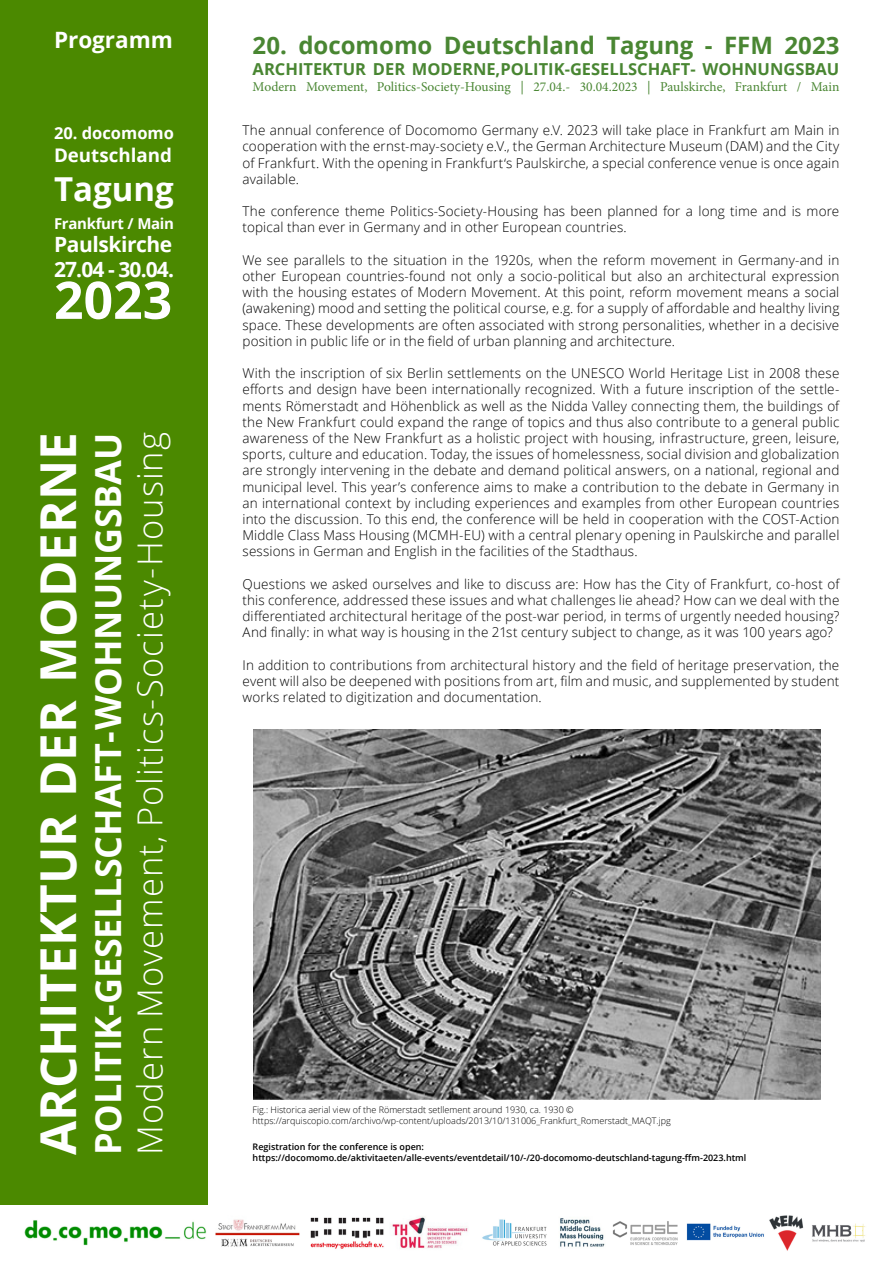
<style>
.page{position:relative;width:893px;height:1263px;background:#fff}
.page>*{position:absolute;margin:0;border:0;box-sizing:border-box;transform-origin:0 0}
.t1{font:700 51.75px "Open Sans";color:#fff}
.t2{font:700 49.5px "Open Sans";color:#fff}
.t3{font:700 36px "Open Sans";letter-spacing:-.005em;color:#fff}
.t4{font:300 34.5px "Open Sans";letter-spacing:.03em;color:#fff}
.t5{font:700 33px "Open Sans";color:#fff}
.t6{font:700 24px "Open Sans";color:#498632}
.t7{font:700 22.5px "Open Sans";color:#fff}
.t8{font:700 21px/25.2px "Open Sans";letter-spacing:-.02em;color:#fff}
.t9{font:700 18.75px "Open Sans";color:#fff}
.t10{font:700 16.5px "Open Sans";color:#498632}
.t11{font:700 16.5px "Open Sans";color:#fff}
.t12{font:700 15px "Open Sans";letter-spacing:-.02em;color:#fff}
.t13{font:300 13.5px/16.2px "Open Sans";letter-spacing:.01em;color:#000;text-align:justify}
.t14{font:13.5px "Minion Pro";color:#498632}
.t15{font:300 9px/10.8px "Open Sans";color:#000}
.t16{font:600 9px/10.8px "Open Sans";color:#000}
</style>
<div class="page">
<div style="left:0;top:0;width:208px;height:1204px;background:#4b8900"></div>
<img style="left:24px;top:1220px;width:182px;height:26px">
<img style="left:215px;top:1219px;width:85px;height:28px">
<img style="left:310px;top:1217px;width:74px;height:32px">
<img style="left:392px;top:1216px;width:76px;height:33px">
<img style="left:482px;top:1219px;width:65px;height:27px">
<img style="left:686px;top:1223px;width:78px;height:18px">
<img style="left:560px;top:1218px;width:45px;height:29px">
<img style="left:769px;top:1215px;width:35px;height:36px">
<img style="left:812px;top:1223px;width:54px;height:19px">
<img style="left:612px;top:1221px;width:66px;height:24px">
<img style="left:253px;top:729px;width:567px;height:370px">
<h3 class="t7" style="left:54px;top:24px;width:120px">Programm</h3>
<p class="t11" style="left:54px;top:121px;width:122px">20. docomomo</p>
<h3 class="t9" style="left:54px;top:142px;width:119px">Deutschland</h3>
<h3 class="t5" style="left:54px;top:166px;width:121px">Tagung</h3>
<p class="t12" style="left:54px;top:213px;width:122px">Frankfurt / Main</p>
<h3 class="t8" style="left:54px;top:231px;width:122px">Paulskirche<br>27.04 - 30.04.</h3>
<h1 class="t1" style="left:54px;top:264px;width:120px">2023</h1>
<h2 class="t2" style="left:23px;top:1155px;width:724px;rotate:-90deg">ARCHITEKTUR DER MODERNE</h2>
<h3 class="t3" style="left:83px;top:1155px;width:724px;rotate:-90deg">POLITIK-GESELLSCHAFT- WOHNUNGSBAU</h3>
<h3 class="t4" style="left:126px;top:1155px;width:724px;rotate:-90deg">Modern Movement, Politics-Society-Housing</h3>
<h3 class="t6" style="left:253px;top:29px;width:588px">20. docomomo Deutschland Tagung - FFM 2023</h3>
<p class="t10" style="left:253px;top:57px;width:588px">ARCHITEKTUR DER MODERNE,POLITIK-GESELLSCHAFT- WOHNUNGSBAU</p>
<p class="t14" style="left:253px;top:78px;width:588px">Modern Movement, Politics-Society-Housing | 27.04.- 30.04.2023 | Paulskirche, Frankfurt / Main</p>
<p class="t13" style="left:243px;top:122px;width:598px">The annual conference of Docomomo Germany e.V. 2023 will take place in Frankfurt am Main in cooperation with the ernst-may-society e.V., the German Architecture Museum (DAM) and the City of Frankfurt. With the opening in Frankfurt‘s Paulskirche, a special conference venue is once again available.</p>
<p class="t13" style="left:243px;top:203px;width:598px">The conference theme Politics-Society-Housing has been planned for a long time and is more topical than ever in Germany and in other European countries.</p>
<p class="t13" style="left:243px;top:251px;width:598px">We see parallels to the situation in the 1920s, when the reform movement in Germany-and in other European countries-found not only a socio-political but also an architectural expression with the housing estates of Modern Movement. At this point, reform movement means a social (awakening) mood and setting the political course, e.g. for a supply of affordable and healthy living space. These developments are often associated with strong personalities, whether in a decisive position in public life or in the field of urban planning and architecture.</p>
<p class="t13" style="left:243px;top:365px;width:598px">With the inscription of six Berlin settlements on the UNESCO World Heritage List in 2008 these efforts and design have been internationally recognized. With a future inscription of the settle&shy;ments Römerstadt and Höhenblick as well as the Nidda Valley connecting them, the buildings of the New Frankfurt could expand the range of topics and thus also contribute to a general public awareness of the New Frankfurt as a holistic project with housing, infrastructure, green, leisure, sports, culture and education. Today, the issues of homelessness, social division and globalization are strongly intervening in the debate and demand political answers, on a national, regional and municipal level. This year’s conference aims to make a contribution to the debate in Germany in an international context by including experiences and examples from other European countries into the discussion. To this end, the conference will be held in cooperation with the COST-Action Middle Class Mass Housing (MCMH-EU) with a central plenary opening in Paulskirche and parallel sessions in German and English in the facilities of the Stadthaus.</p>
<p class="t13" style="left:243px;top:575px;width:598px">Questions we asked ourselves and like to discuss are: How has the City of Frankfurt, co-host of this conference, addressed these issues and what challenges lie ahead? How can we deal with the differentiated architectural heritage of the post-war period, in terms of urgently needed housing?<br>And finally: in what way is housing in the 21st century subject to change, as it was 100 years ago?</p>
<p class="t13" style="left:243px;top:656px;width:598px">In addition to contributions from architectural history and the field of heritage preservation, the event will also be deepened with positions from art, film and music, and supplemented by student works related to digitization and documentation.</p>
<p class="t15" style="left:253px;top:1104px;width:420px">Fig.: Historica aerial view of the Römerstadt setllement around 1930, ca. 1930 © https://arquiscopio.com/archivo/wp-content/uploads/2013/10/131006_Frankfurt_Romerstadt_MAQT.jpg</p>
<p class="t16" style="left:253px;top:1141px;width:495px">Registration for the conference is open: https://docomomo.de/aktivitaeten/alle-events/eventdetail/10/-/20-docomomo-deutschland-tagung-ffm-2023.html</p>
</div>
